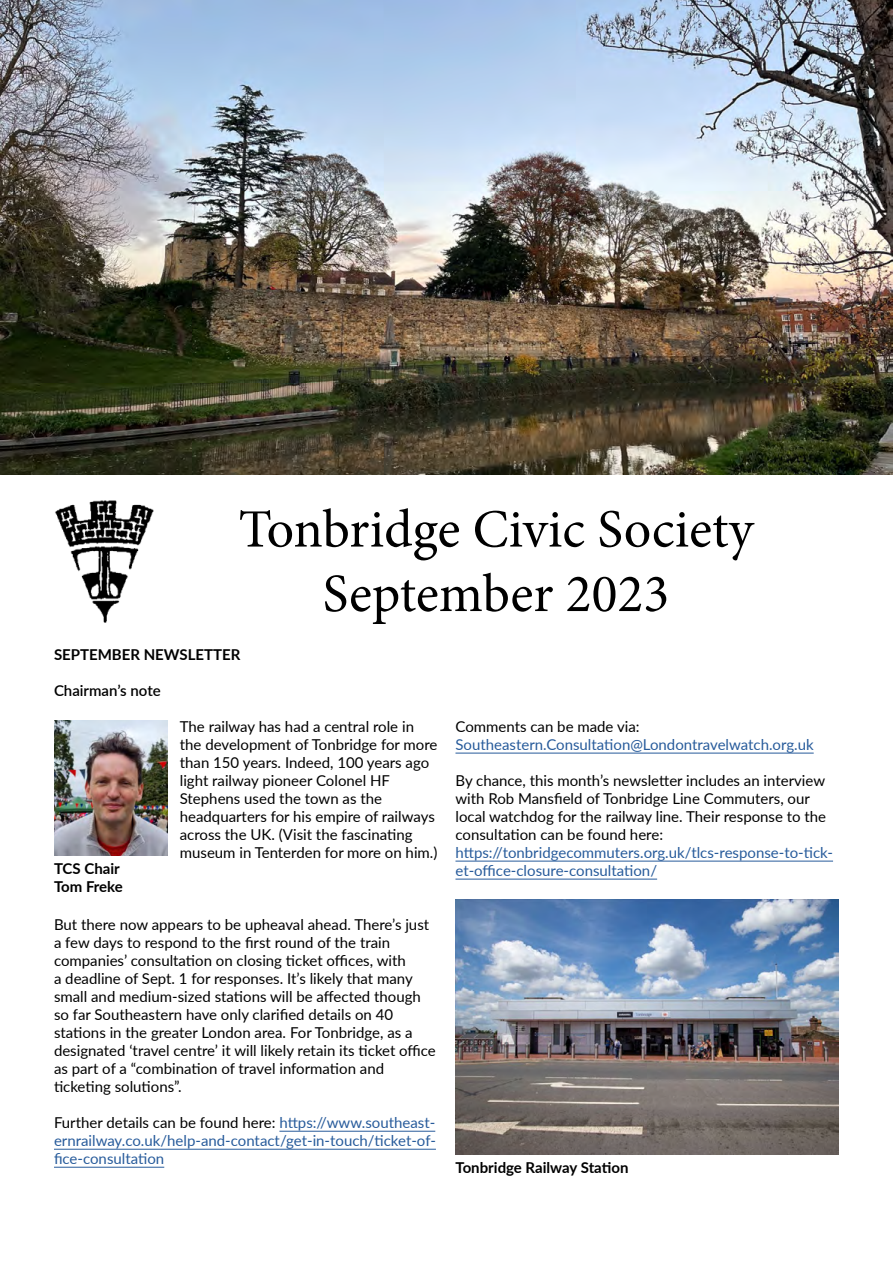
<style>
.page{position:relative;width:893px;height:1263px;background:#fff}
.page>*{position:absolute;margin:0;border:0;box-sizing:border-box;transform-origin:0 0}
.t1{font:54px/64.5px "Minion Pro";color:#000;text-align:center}
.t2{font:15px/18px "Lato";color:#000}
.t3{font:15px/18px "Lato";color:#275b9b;text-align:justify}
.t4{font:700 15px "Lato";color:#000}
.t5{font:600 15px "Lato";color:#000}
.t6{font:700 15px "Lato";letter-spacing:-.02em;color:#000}
.s1{color:#000}
</style>
<div class="page">
<hr style="left:279px;top:1131px;width:156px;height:1px;background:#275b9b">
<hr style="left:54px;top:1149px;width:382px;height:1px;background:#275b9b">
<hr style="left:54px;top:1167px;width:110px;height:1px;background:#275b9b">
<img style="left:0;top:0;width:893px;height:474px">
<img style="left:55px;top:500px;width:99px;height:123px">
<hr style="left:455px;top:753px;width:359px;height:1px;background:#275b9b">
<hr style="left:455px;top:861px;width:378px;height:1px;background:#275b9b">
<hr style="left:455px;top:879px;width:202px;height:1px;background:#275b9b">
<img style="left:54px;top:720px;width:113px;height:135px">
<img style="left:455px;top:899px;width:384px;height:256px">
<h1 class="t1" style="left:239px;top:497px;width:516px">Tonbridge Civic Society<br>September 2023</h1>
<p class="t4" style="left:54px;top:643px;width:188px">SEPTEMBER NEWSLETTER</p>
<p class="t5" style="left:54px;top:679px;width:108px">Chairman’s note</p>
<p class="t2" style="left:180px;top:716px;width:259px">The railway has had a central role in the development of Tonbridge for more than 150 years. Indeed, 100 years ago light railway pioneer Colonel HF Stephens used the town as the headquarters for his empire of railways across the UK. (Visit the fascinating museum in Tenterden for more on him.)</p>
<p class="t2" style="left:455px;top:716px;width:186px">Comments can be made via:</p>
<p class="t3" style="left:455px;top:734px;width:360px">Southeastern.Consultation@Londontravelwatch.org.uk</p>
<p class="t2" style="left:455px;top:770px;width:372px">By chance, this month’s newsletter includes an interview with Rob Mansfield of Tonbridge Line Commuters, our local watchdog for the railway line. Their response to the consultation can be found here:</p>
<p class="t3" style="left:455px;top:842px;width:379px">https://tonbridgecommuters.org.uk/tlcs-response-to-tick-</p>
<p class="t4" style="left:54px;top:857px;width:67px">TCS Chair</p>
<p class="t3" style="left:455px;top:860px;width:203px">et-office-closure-consultation/</p>
<p class="t6" style="left:54px;top:875px;width:70px">Tom Freke</p>
<p class="t2" style="left:54px;top:914px;width:383px">But there now appears to be upheaval ahead. There’s just a few days to respond to the first round of the train companies’ consultation on closing ticket offices, with<br>a deadline of Sept. 1 for responses. It’s likely that many small and medium-sized stations will be affected though so far Southeastern have only clarified details on 40 stations in the greater London area. For Tonbridge, as a designated ‘travel centre’ it will likely retain its ticket office as part of a “combination of travel information and ticketing solutions”.</p>
<p class="t3" style="left:54px;top:1112px;width:383px"><span class="s1">Further details can be found here:</span> https://www.southeast&shy;ernrailway.co.uk/help-and-contact/get-in-touch/ticket-of&shy;fice-consultation</p>
<p class="t4" style="left:455px;top:1156px;width:175px">Tonbridge Railway Station</p>
</div>
